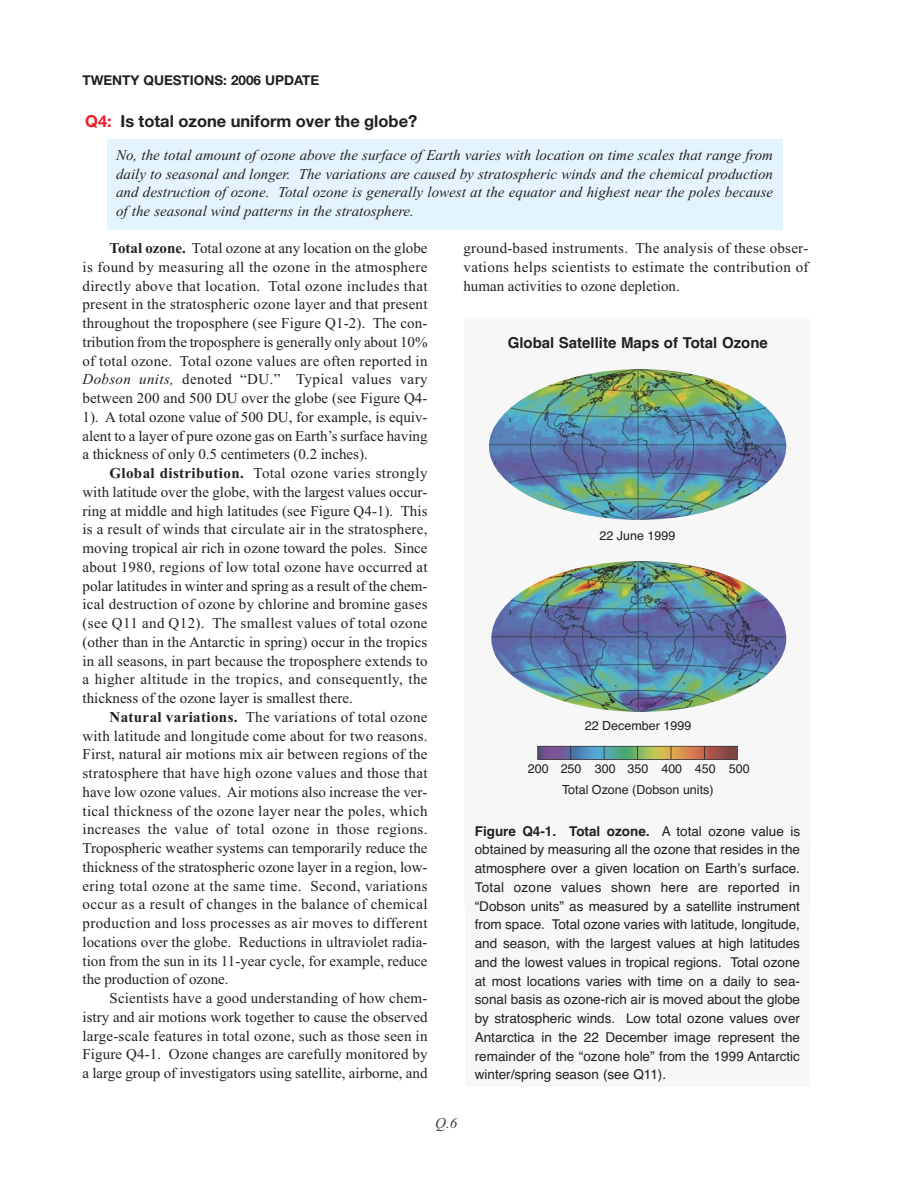
<style>
.page{position:relative;width:918px;height:1188px;background:#fff}
.page>*{position:absolute;margin:0;border:0;box-sizing:border-box;transform-origin:0 0}
.t1{font:700 16.5px "Helvetica Neue";color:#231f20}
.t2{font:15px/18.8px "Times New Roman";color:#231f20;text-align:justify}
.t3{font:italic 15px/18.8px "Times New Roman";color:#231f20;text-align:justify}
.t4{font:700 15px "Helvetica";color:#231f20}
.t5{font:italic 15px "Times New Roman";color:#403f41}
.t6{font:700 13.95px "Helvetica";color:#231f20}
.t7{font:13.5px/18.8px "Helvetica";color:#231f20;text-align:justify}
.t8{font:700 13.5px "Helvetica Neue";color:#231f20}
.t9{font:12.6px/21.1px "Helvetica";color:#231f20;text-align:center}
.s1{color:#ed1e25}
.s2{font-weight:700}
.s3{font-style:italic}
.s4{font-weight:700;font-style:italic}
</style>
<div class="page">
<img style="left:488px;top:369px;width:299px;height:391px">
<div style="left:107px;top:139px;width:675px;height:91px;background:#e3f4fd"></div>
<div style="left:466px;top:824px;width:343px;height:263px;background:#f7f7f8"></div>
<div style="left:496px;top:329px;width:284px;height:30px;background:#f7f7f8"></div>
<p class="t8" style="left:82px;top:75px;width:238px">TWENTY QUESTIONS: 2006 UPDATE</p>
<p class="t1" style="left:85px;top:116px;width:334px"><span class="s1">Q4:</span> Is total ozone uniform over the globe?</p>
<p class="t3" style="left:116px;top:147px;width:659px">No, the total amount of ozone above the surface of Earth varies with location on time scales that range from daily to seasonal and longer. The variations are caused by stratospheric winds and the chemical production and destruction of ozone. Total ozone is generally lowest at the equator and highest near the poles because of the seasonal wind patterns in the stratosphere.</p>
<p class="t2" style="left:82px;top:240px;width:347px;text-indent:27px"><span class="s2">Total ozone.</span> Total ozone at any location on the globe is found by measuring all the ozone in the atmosphere directly above that location. Total ozone includes that present in the stratospheric ozone layer and that present throughout the troposphere (see Figure Q1-2). The con&shy;tribution from the troposphere is generally only about 10% of total ozone. Total ozone values are often reported in <span class="s3">Dobson units,</span> denoted “DU.” Typical values vary between 200 and 500 DU over the globe (see Figure Q4- 1). A total ozone value of 500 DU, for example, is equiv&shy;alent to a layer of pure ozone gas on Earth’s surface having a thickness of only 0.5 centimeters (0.2 inches).</p>
<p class="t2" style="left:83px;top:465px;width:347px;text-indent:27px"><span class="s2">Global distribution.</span> Total ozone varies strongly with latitude over the globe, with the largest values occur&shy;ring at middle and high latitudes (see Figure Q4-1). This is a result of winds that circulate air in the stratosphere, moving tropical air rich in ozone toward the poles. Since about 1980, regions of low total ozone have occurred at polar latitudes in winter and spring as a result of the chem&shy;ical destruction of ozone by chlorine and bromine gases (see Q11 and Q12). The smallest values of total ozone (other than in the Antarctic in spring) occur in the tropics in all seasons, in part because the troposphere extends to a higher altitude in the tropics, and consequently, the thickness of the ozone layer is smallest there.</p>
<p class="t2" style="left:83px;top:709px;width:347px;text-indent:27px"><span class="s2">Natural variations.</span> The variations of total ozone with latitude and longitude come about for two reasons.<br>First, natural air motions mix air between regions of the stratosphere that have high ozone values and those that have low ozone values. Air motions also increase the ver&shy;tical thickness of the ozone layer near the poles, which increases the value of total ozone in those regions.<br>Tropospheric weather systems can temporarily reduce the thickness of the stratospheric ozone layer in a region, low&shy;ering total ozone at the same time. Second, variations occur as a result of changes in the balance of chemical production and loss processes as air moves to different locations over the globe. Reductions in ultraviolet radia&shy;tion from the sun in its 11-year cycle, for example, reduce the production of ozone.</p>
<p class="t2" style="left:83px;top:990px;width:347px;text-indent:27px">Scientists have a good understanding of how chem&shy;istry and air motions work together to cause the observed large-scale features in total ozone, such as those seen in Figure Q4-1. Ozone changes are carefully monitored by a large group of investigators using satellite, airborne, and</p>
<p class="t2" style="left:463px;top:240px;width:347px">ground-based instruments. The analysis of these obser&shy;vations helps scientists to estimate the contribution of human activities to ozone depletion.</p>
<p class="t4" style="left:508px;top:337px;width:262px">Global Satellite Maps of Total Ozone</p>
<p class="t6" style="left:520px;top:344px;width:240px">Global Satellite Maps of Total Ozone</p>
<p class="t9" style="left:600px;top:526px;width:77px">22 June 1999</p>
<p class="t9" style="left:585px;top:717px;width:108px">22 December 1999</p>
<p class="t9" style="left:528px;top:759px;width:224px">200 250 300 350 400 450 500<br>Total Ozone (Dobson units)</p>
<p class="t7" style="left:475px;top:823px;width:327px"><span class="s2">Figure Q4-1. Total ozone</span><span class="s4">.</span> A total ozone value is obtained by measuring all the ozone that resides in the atmosphere over a given location on Earth’s surface.<br>Total ozone values shown here are reported in “Dobson units” as measured by a satellite instrument from space. Total ozone varies with latitude, longitude, and season, with the largest values at high latitudes and the lowest values in tropical regions. Total ozone at most locations varies with time on a daily to sea&shy;sonal basis as ozone-rich air is moved about the globe by stratospheric winds. Low total ozone values over Antarctica in the 22 December image represent the remainder of the “ozone hole” from the 1999 Antarctic winter/spring season (see Q11).</p>
<p class="t5" style="left:435px;top:1117px;width:24px">Q.6</p>
</div>
